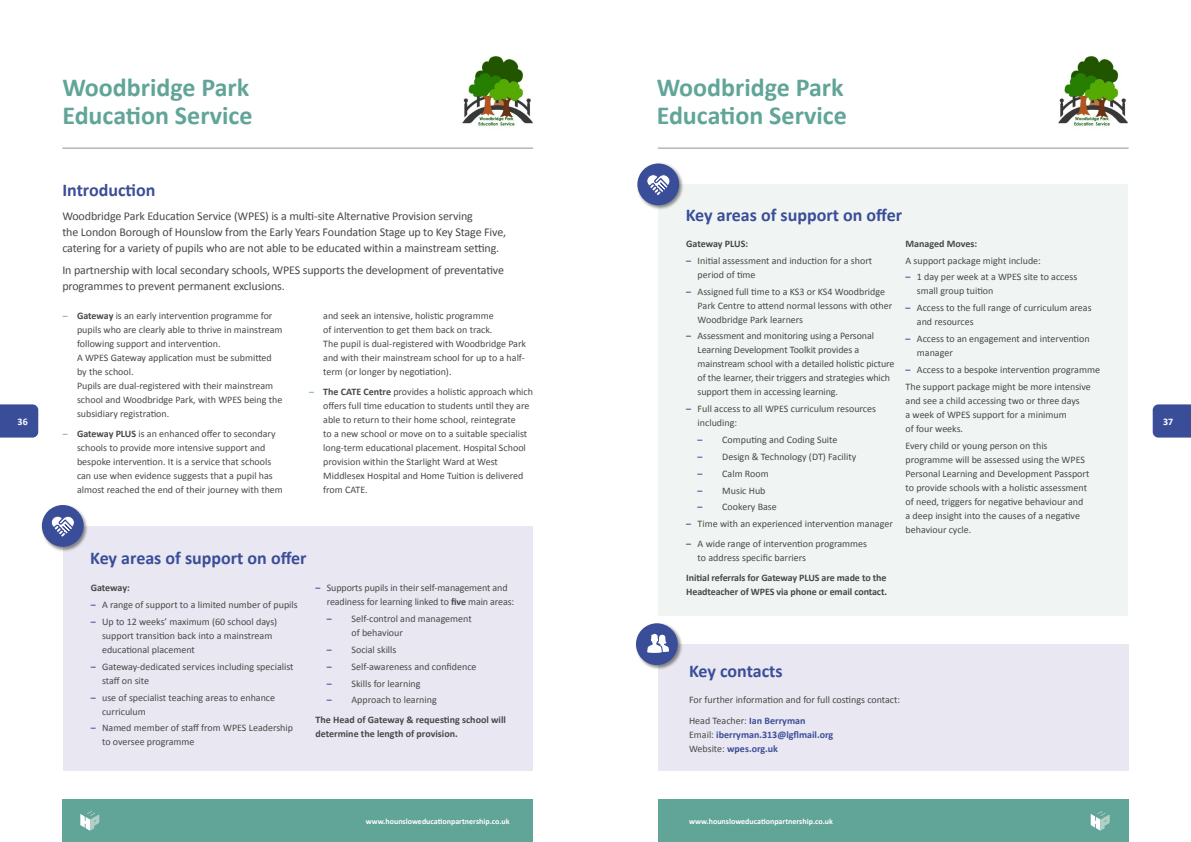
<style>
.page{position:relative;width:1191px;height:842px;background:#fff}
.page>*{position:absolute;margin:0;border:0;box-sizing:border-box;transform-origin:0 0}
.t1{font:700 26px/28px "Calibri";color:#61a598}
.t2{font:700 18px "Calibri";color:#3a4d98}
.t3{font:12px/16px "Calibri";letter-spacing:-.01em;color:#484848}
.t4{font:10px/14px "Calibri";color:#484848}
.t5{font:700 10px/14px "Calibri";letter-spacing:-.01em;color:#484848}
.t6{font:700 10px/14px "Calibri";color:#3a4d98}
.t7{font:700 10px "Calibri";color:#fff}
.t8{font:700 8px "Calibri";color:#fff}
.s1{color:#61a598}
.s2{font-weight:700}
.s3{font-weight:700;color:#3a4d98}
.s4{color:#3a4d98}
.s5{font-weight:400}
.s6{font-weight:400;color:#484848}
</style>
<div class="page">
<hr style="left:658px;top:148px;width:470px;height:1px;background:#939393">
<div style="left:658px;top:644px;width:470px;height:126px;background:#e9e8f2"></div>
<div style="left:635px;top:622px;width:47px;height:48px;background:#000;opacity:.45"></div>
<div style="left:636px;top:623px;width:42px;height:42px;background:#3a4d98;border-radius:50%"></div>
<svg style="left:647px;top:634px;width:22px;height:19px"></svg>
<svg style="left:1152px;top:404px;width:39px;height:34px"></svg>
<div style="left:658px;top:184px;width:470px;height:431px;background:#f0f5f3"></div>
<div style="left:636px;top:162px;width:48px;height:48px;background:#000;opacity:.45"></div>
<div style="left:637px;top:164px;width:42px;height:41px;background:#3a4d98;border-radius:50%"></div>
<svg style="left:647px;top:174px;width:23px;height:21px"></svg>
<img style="left:1058px;top:57px;width:70px;height:69px">
<div style="left:658px;top:799px;width:470px;height:43px;background:#61a598"></div>
<svg style="left:1090px;top:811px;width:19px;height:20px"></svg>
<hr style="left:62px;top:148px;width:471px;height:1px;background:#939393">
<svg style="left:0;top:404px;width:38px;height:34px"></svg>
<div style="left:63px;top:526px;width:470px;height:244px;background:#e9e8f2"></div>
<div style="left:41px;top:504px;width:48px;height:48px;background:#000;opacity:.45"></div>
<div style="left:42px;top:505px;width:42px;height:42px;background:#3a4d98;border-radius:50%"></div>
<svg style="left:51px;top:516px;width:23px;height:21px"></svg>
<img style="left:462px;top:57px;width:71px;height:69px">
<div style="left:62px;top:799px;width:471px;height:43px;background:#61a598"></div>
<svg style="left:80px;top:811px;width:19px;height:20px"></svg>
<p class="t7" style="left:18px;top:415px;width:12px">36</p>
<h1 class="t1" style="left:62px;top:73px;width:192px">Woodbridge Park<br>Education Service</h1>
<h2 class="t2" style="left:62px;top:178px;width:95px">Introduction</h2>
<p class="t3" style="left:62px;top:208px;width:445px">Woodbridge Park Education Service (WPES) is a multi-site Alternative Provision serving<br>the London Borough of Hounslow from the Early Years Foundation Stage up to Key Stage Five, catering for a variety of pupils who are not able to be educated within a mainstream setting.</p>
<p class="t3" style="left:62px;top:262px;width:443px">In partnership with local secondary schools, WPES supports the development of preventative programmes to prevent permanent exclusions.</p>
<p class="t4" style="left:77px;top:309px;width:207px;text-indent:-14px"><span class="s1">–</span> <span class="s2">Gateway</span> is an early intervention programme for pupils who are clearly able to thrive in mainstream following support and intervention.<br>A WPES Gateway application must be submitted by the school.<br>Pupils are dual-registered with their mainstream school and Woodbridge Park, with WPES being the subsidiary registration.</p>
<p class="t4" style="left:77px;top:427px;width:207px;text-indent:-14px"><span class="s1">–</span> <span class="s2">Gateway PLUS</span> is an enhanced offer to secondary schools to provide more intensive support and bespoke intervention. It is a service that schools can use when evidence suggests that a pupil has almost reached the end of their journey with them</p>
<p class="t4" style="left:323px;top:309px;width:204px">and seek an intensive, holistic programme<br>of intervention to get them back on track.<br>The pupil is dual-registered with Woodbridge Park and with their mainstream school for up to a half&shy;term (or longer by negotiation).</p>
<p class="t4" style="left:323px;top:385px;width:211px;text-indent:-14px"><span class="s1">–</span> <span class="s2">The CATE Centre</span> provides a holistic approach which offers full time education to students until they are able to return to their home school, reintegrate<br>to a new school or move on to a suitable specialist long-term educational placement. Hospital School provision within the Starlight Ward at West Middlesex Hospital and Home Tuition is delivered from CATE.</p>
<h2 class="t2" style="left:90px;top:547px;width:218px">Key areas of support on offer</h2>
<p class="t5" style="left:91px;top:581px;width:41px">Gateway:</p>
<p class="t4" style="left:91px;top:598px;width:208px"><span class="s3">–</span> A range of support to a limited number of pupils</p>
<p class="t4" style="left:102px;top:614px;width:177px;text-indent:-11px"><span class="s3">–</span> Up to 12 weeks’ maximum (60 school days) support transition back into a mainstream educational placement</p>
<p class="t4" style="left:102px;top:659px;width:193px;text-indent:-11px"><span class="s3">–</span> Gateway-dedicated services including specialist staff on site</p>
<p class="t4" style="left:102px;top:690px;width:175px;text-indent:-11px"><span class="s3">–</span> use of specialist teaching areas to enhance curriculum</p>
<p class="t4" style="left:102px;top:721px;width:192px;text-indent:-11px"><span class="s3">–</span> Named member of staff from WPES Leadership to oversee programme</p>
<p class="t4" style="left:327px;top:581px;width:189px;text-indent:-11px"><span class="s3">–</span> Supports pupils in their self-management and readiness for learning linked to <span class="s2">five</span> main areas:</p>
<p class="t4" style="left:351px;top:612px;width:122px;text-indent:-25px"><span class="s3">–</span> Self-control and management of behaviour</p>
<p class="t4" style="left:327px;top:642px;width:71px"><span class="s3">–</span> Social skills</p>
<p class="t4" style="left:327px;top:659px;width:151px"><span class="s3">–</span> Self-awareness and confidence</p>
<p class="t4" style="left:327px;top:676px;width:95px"><span class="s3">–</span> Skills for learning</p>
<p class="t5" style="left:315px;top:690px;width:192px;line-height:19.7px;text-indent:11px"><span class="s4">–</span> <span class="s5">Approach to learning<br></span>The Head of Gateway &amp; requesting school will</p>
<p class="t5" style="left:315px;top:727px;width:144px">determine the length of provision.</p>
<p class="t8" style="left:366px;top:816px;width:145px">www.hounsloweducationpartnership.co.uk</p>
<h1 class="t1" style="left:656px;top:73px;width:192px">Woodbridge Park<br>Education Service</h1>
<h2 class="t2" style="left:686px;top:204px;width:218px">Key areas of support on offer</h2>
<p class="t5" style="left:686px;top:237px;width:63px">Gateway PLUS:</p>
<p class="t4" style="left:697px;top:253px;width:176px;text-indent:-11px"><span class="s3">–</span> Initial assessment and induction for a short period of time</p>
<p class="t4" style="left:697px;top:284px;width:196px;text-indent:-11px"><span class="s3">–</span> Assigned full time to a KS3 or KS4 Woodbridge<br>Park Centre to attend normal lessons with other<br>Woodbridge Park learners</p>
<p class="t4" style="left:697px;top:329px;width:198px;text-indent:-11px"><span class="s3">–</span> Assessment and monitoring using a Personal Learning Development Toolkit provides a mainstream school with a detailed holistic picture of the learner, their triggers and strategies which support them in accessing learning.</p>
<p class="t4" style="left:697px;top:402px;width:180px;text-indent:-11px"><span class="s3">–</span> Full access to all WPES curriculum resources including:</p>
<p class="t4" style="left:697px;top:433px;width:141px"><span class="s3">–</span> Computing and Coding Suite</p>
<p class="t4" style="left:697px;top:450px;width:160px"><span class="s3">–</span> Design &amp; Technology (DT) Facility</p>
<p class="t4" style="left:697px;top:466px;width:73px"><span class="s3">–</span> Calm Room</p>
<p class="t4" style="left:697px;top:483px;width:69px"><span class="s3">–</span> Music Hub</p>
<p class="t4" style="left:697px;top:500px;width:81px"><span class="s3">–</span> Cookery Base</p>
<p class="t4" style="left:686px;top:517px;width:208px"><span class="s3">–</span> Time with an experienced intervention manager</p>
<p class="t4" style="left:697px;top:537px;width:171px;text-indent:-11px"><span class="s3">–</span> A wide range of intervention programmes to address specific barriers</p>
<p class="t5" style="left:686px;top:570px;width:202px">Initial referrals for Gateway PLUS are made to the<br>Headteacher of WPES via phone or email contact.</p>
<p class="t5" style="left:905px;top:236px;width:73px">Managed Moves:</p>
<p class="t4" style="left:905px;top:253px;width:137px">A support package might include:</p>
<p class="t4" style="left:917px;top:270px;width:162px;text-indent:-11px"><span class="s3">–</span> 1 day per week at a WPES site to access small group tuition</p>
<p class="t4" style="left:917px;top:301px;width:176px;text-indent:-11px"><span class="s3">–</span> Access to the full range of curriculum areas and resources</p>
<p class="t4" style="left:917px;top:332px;width:174px;text-indent:-11px"><span class="s3">–</span> Access to an engagement and intervention manager</p>
<p class="t4" style="left:905px;top:361px;width:196px;line-height:16.8px"><span class="s3">–</span> Access to a bespoke intervention programme<br>The support package might be more intensive</p>
<p class="t4" style="left:905px;top:393px;width:176px">and see a child accessing two or three days a week of WPES support for a minimum<br>of four weeks.</p>
<p class="t4" style="left:905px;top:438px;width:185px">Every child or young person on this programme will be assessed using the WPES Personal Learning and Development Passport to provide schools with a holistic assessment of need, triggers for negative behaviour and a deep insight into the causes of a negative behaviour cycle.</p>
<h2 class="t2" style="left:689px;top:659px;width:95px">Key contacts</h2>
<p class="t4" style="left:689px;top:690px;width:213px;line-height:20.7px">For further information and for full costings contact:<br>Head Teacher: <span class="s3">Ian Berryman</span></p>
<p class="t6" style="left:689px;top:728px;width:146px"><span class="s6">Email:</span> iberryman.313@lgflmail.org<br><span class="s6">Website:</span> wpes.org.uk</p>
<p class="t8" style="left:689px;top:816px;width:145px">www.hounsloweducationpartnership.co.uk</p>
<p class="t7" style="left:1163px;top:415px;width:12px">37</p>
</div>
